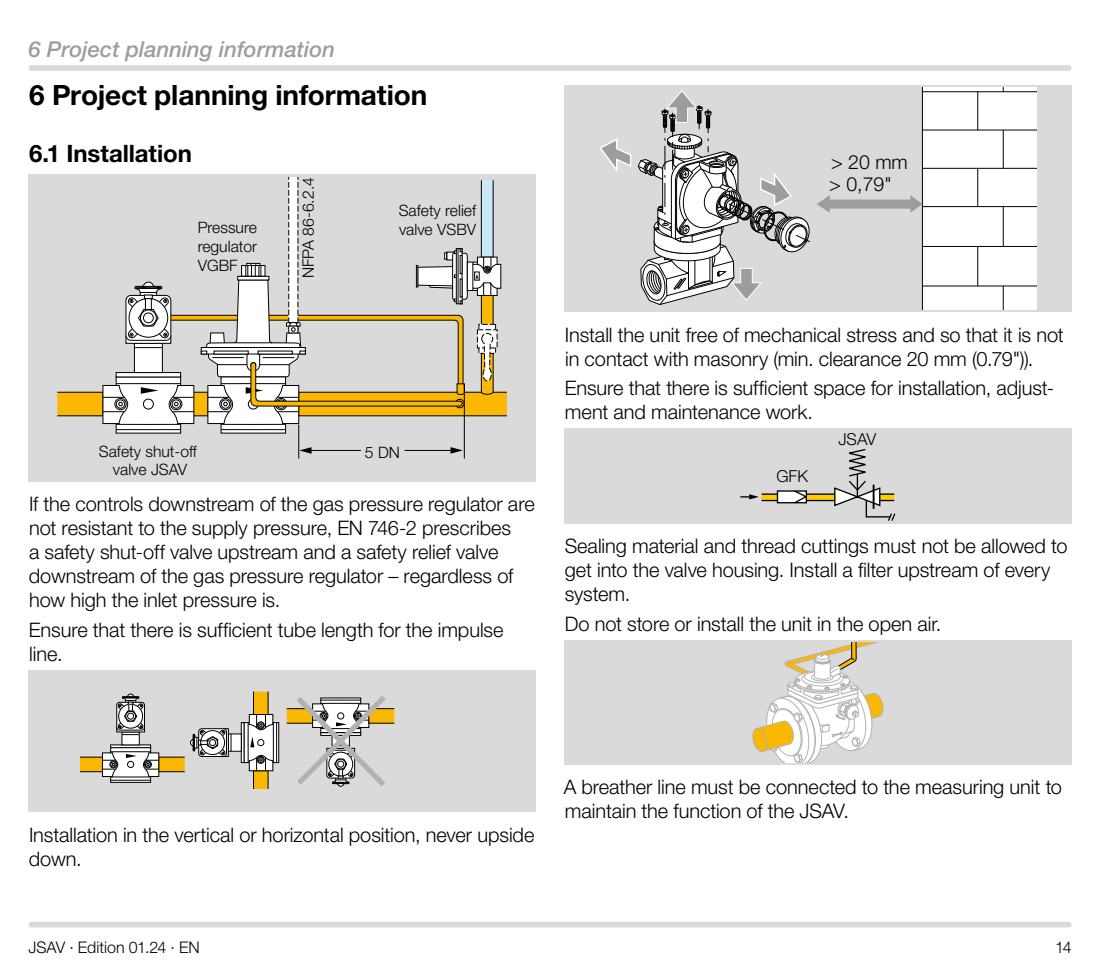
<style>
.page{position:relative;width:1100px;height:970px;background:#fff}
.page>*{position:absolute;margin:0;border:0;box-sizing:border-box;transform-origin:0 0}
.t1{font:700 28px "Helvetica Neue LT Pro";letter-spacing:-.005em;color:#000}
.t2{font:700 24px "Helvetica Neue LT Pro";letter-spacing:-.005em;color:#000}
.t3{font:italic 500 22px "Helvetica Neue LT Pro";color:#9d9d9c}
.t4{font:300 20px/24px "Helvetica Neue LT Pro";letter-spacing:-.005em;color:#000}
.t5{font:300 19.6px/22.4px "Helvetica Neue LT Pro";color:#000}
.t6{font:300 16.6px "Helvetica Neue LT Pro";color:#000}
.t7{font:300 16px "Helvetica Neue LT Pro";letter-spacing:-.005em;color:#000}
.t8{font:300 15.8px/18.8px "Helvetica Neue LT Pro";color:#000;text-align:justify}
</style>
<div class="page">
<div style="left:31px;top:921px;width:1038px;height:6px;background:#dadada"></div>
<div style="left:31px;top:65px;width:1038px;height:6px;background:#dadada"></div>
<div style="left:28px;top:174px;width:508px;height:307px;background:#dadada"></div>
<div style="left:298px;top:392px;width:209px;height:24px;background:#fbb800"></div>
<div style="left:57px;top:392px;width:47px;height:24px;background:#fbb800"></div>
<hr style="left:298px;top:424px;width:1px;height:34px;background:#000">
<hr style="left:464px;top:384px;width:1px;height:74px;background:#000">
<hr style="left:309px;top:450px;width:52px;height:1px;background:#000">
<hr style="left:405px;top:450px;width:48px;height:1px;background:#000">
<svg style="left:451px;top:447px;width:12px;height:6px"></svg>
<svg style="left:299px;top:447px;width:12px;height:7px"></svg>
<svg style="left:102px;top:177px;width:400px;height:257px"></svg>
<div style="left:28px;top:670px;width:508px;height:141px;background:#dadada"></div>
<div style="left:80px;top:757px;width:23px;height:14px;background:#fbb800"></div>
<div style="left:79px;top:756px;width:24px;height:16px;border:1px solid #000"></div>
<div style="left:158px;top:756px;width:27px;height:16px;background:#fbb800;border:1px solid #000"></div>
<div style="left:122px;top:732px;width:17px;height:12px;background:#fff"></div>
<div style="left:121px;top:731px;width:19px;height:14px;border:1px solid #000"></div>
<div style="left:116px;top:726px;width:29px;height:6px;background:#343434"></div>
<div style="left:116px;top:701px;width:29px;height:29px;border:1px solid #000;border-radius:3px"></div>
<svg style="left:117px;top:693px;width:28px;height:42px"></svg>
<svg style="left:102px;top:746px;width:58px;height:37px;background:#bbbbba"></svg>
<div style="left:286px;top:708px;width:27px;height:15px;background:#fbb800"></div>
<div style="left:368px;top:708px;width:27px;height:15px;background:#fbb800"></div>
<svg style="left:291px;top:695px;width:100px;height:92px"></svg>
<div style="left:253px;top:770px;width:16px;height:19px;background:#fbb800;border:1px solid #000"></div>
<div style="left:241px;top:722px;width:3px;height:41px;border:1px solid #000"></div>
<div style="left:228px;top:734px;width:13px;height:17px;background:#fff"></div>
<div style="left:228px;top:733px;width:14px;height:18px;border:1px solid #000"></div>
<div style="left:198px;top:728px;width:29px;height:29px;border:1px solid #000;border-radius:3px"></div>
<svg style="left:190px;top:728px;width:42px;height:28px"></svg>
<div style="left:253px;top:691px;width:16px;height:24px;background:#fbb800;border:1px solid #000"></div>
<svg style="left:243px;top:713px;width:37px;height:58px;background:#bbbab9"></svg>
<div style="left:564px;top:85px;width:507px;height:227px;background:#dadada"></div>
<div style="left:922px;top:88px;width:114px;height:221px;background:#fff"></div>
<hr style="left:922px;top:88px;width:1px;height:221px;background:#000">
<hr style="left:922px;top:91px;width:114px;height:1px;background:#000">
<hr style="left:922px;top:129px;width:114px;height:1px;background:#000">
<hr style="left:922px;top:168px;width:114px;height:1px;background:#000">
<hr style="left:922px;top:206px;width:114px;height:1px;background:#000">
<hr style="left:977px;top:92px;width:1px;height:38px;background:#000">
<hr style="left:977px;top:168px;width:1px;height:39px;background:#000">
<hr style="left:1003px;top:130px;width:1px;height:38px;background:#000">
<hr style="left:922px;top:246px;width:114px;height:1px;background:#000">
<hr style="left:1003px;top:207px;width:1px;height:40px;background:#000">
<hr style="left:922px;top:285px;width:114px;height:1px;background:#000">
<hr style="left:977px;top:247px;width:1px;height:39px;background:#000">
<svg style="left:1003px;top:286px;width:1px;height:23px"></svg>
<svg style="left:599px;top:89px;width:323px;height:216px"></svg>
<div style="left:564px;top:428px;width:507px;height:95px;background:#dadada"></div>
<div style="left:761px;top:493px;width:75px;height:8px;background:#fc0;border:1px solid #000"></div>
<div style="left:777px;top:491px;width:29px;height:11px;background:#fff"></div>
<div style="left:777px;top:490px;width:30px;height:13px;border:1px solid #000"></div>
<svg style="left:793px;top:490px;width:16px;height:14px"></svg>
<svg style="left:740px;top:494px;width:19px;height:5px"></svg>
<svg style="left:833px;top:449px;width:62px;height:72px"></svg>
<div style="left:564px;top:640px;width:507px;height:124px;background:#dadada"></div>
<svg style="left:752px;top:642px;width:131px;height:120px"></svg>
<p class="t3" style="left:28px;top:36px;width:308px">6 Project planning information</p>
<h1 class="t1" style="left:29px;top:78px;width:400px">6 Project planning information</h1>
<p class="t2" style="left:29px;top:139px;width:164px">6.1 Installation</p>
<p class="t8" style="left:198px;top:218px;width:61px">Pressure regulator VGBF</p>
<p class="t8" style="left:299px;top:278px;width:102px;rotate:-90deg">NFPA 86-6.2.4</p>
<p class="t8" style="left:399px;top:201px;width:79px">Safety relief valve VSBV</p>
<p class="t8" style="left:99px;top:441px;width:100px;text-align:center">Safety shut-off valve JSAV</p>
<p class="t8" style="left:365px;top:443px;width:36px">5 DN</p>
<p class="t4" style="left:29px;top:491px;width:507px">If the controls downstream of the gas pressure regulator are not resistant to the supply pressure, EN 746-2 prescribes<br>a safety shut-off valve upstream and a safety relief valve downstream of the gas pressure regulator – regardless of how high the inlet pressure is.</p>
<p class="t4" style="left:29px;top:617px;width:476px">Ensure that there is sufficient tube length for the impulse line.</p>
<p class="t5" style="left:829px;top:150px;width:80px">&gt; 20 mm &gt; 0,79"</p>
<p class="t4" style="left:565px;top:322px;width:500px">Install the unit free of mechanical stress and so that it is not in contact with masonry (min. clearance 20 mm (0.79")).</p>
<p class="t4" style="left:565px;top:376px;width:491px">Ensure that there is sufficient space for installation, adjust&shy;ment and maintenance work.</p>
<p class="t6" style="left:776px;top:466px;width:33px">GFK</p>
<p class="t6" style="left:838px;top:429px;width:40px">JSAV</p>
<p class="t4" style="left:565px;top:533px;width:504px">Sealing material and thread cuttings must not be allowed to get into the valve housing. Install a filter upstream of every system.</p>
<p class="t4" style="left:565px;top:611px;width:378px">Do not store or install the unit in the open air.</p>
<p class="t4" style="left:29px;top:822px;width:507px">Installation in the vertical or horizontal position, never upside down.</p>
<p class="t4" style="left:564px;top:774px;width:500px">A breather line must be connected to the measuring unit to maintain the function of the JSAV.</p>
<p class="t7" style="left:28px;top:937px;width:173px">JSAV · Edition 01.24 · EN</p>
<p class="t7" style="left:1055px;top:937px;width:18px">14</p>
</div>
